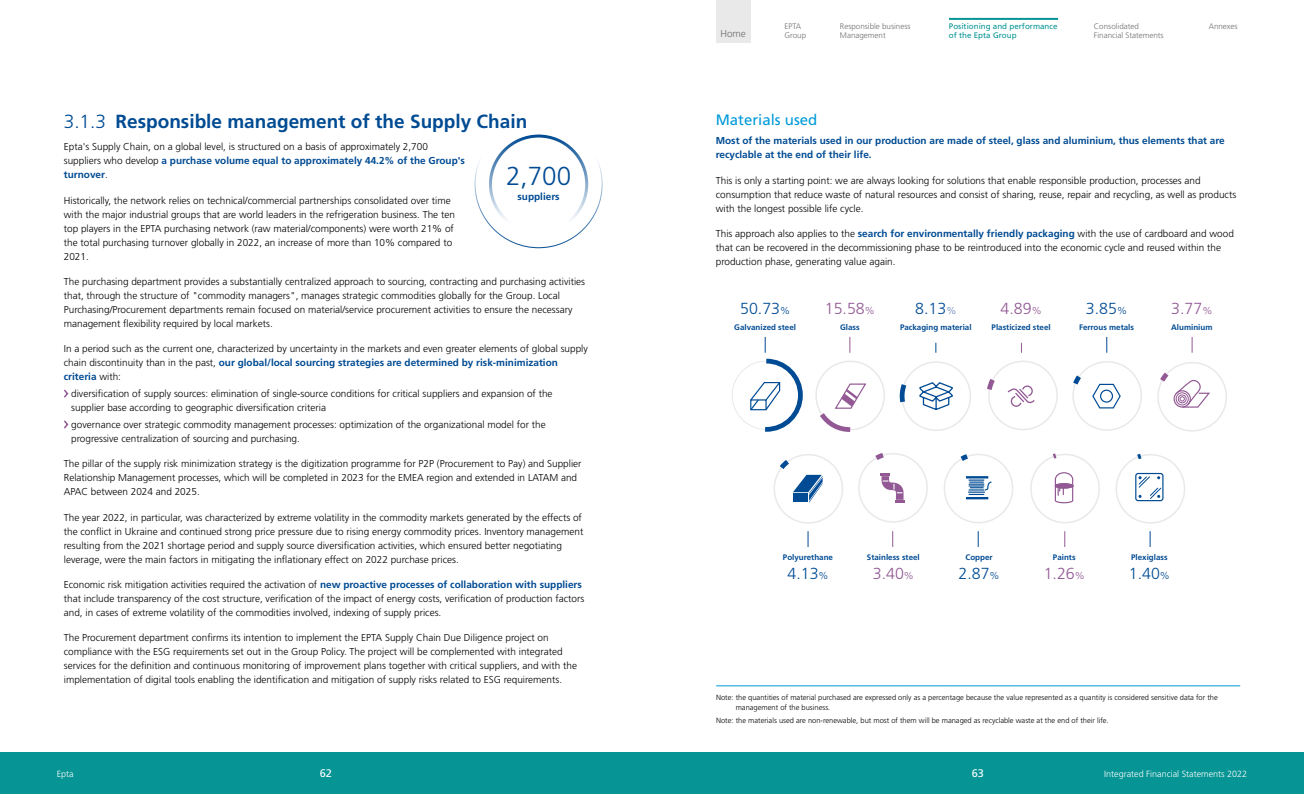
<style>
.page{position:relative;width:1304px;height:794px;background:#fff}
.page>*{position:absolute;margin:0;border:0;box-sizing:border-box;transform-origin:0 0}
.t1{font:300 26px "Frutiger LT Std";color:#004b93}
.t2{font:700 19px "Frutiger LT Std";color:#004b93}
.t3{font:300 16px "Frutiger LT Std";color:#004b93}
.t4{font:300 16px "Frutiger LT Std";color:#925994}
.t5{font:15px "Frutiger LT Std";color:#009bd9}
.t6{font:11px "Frutiger";color:#fff}
.t7{font:300 10px/14px "Frutiger LT Std";color:#000}
.t8{font:700 10px/14px "Frutiger LT Std";color:#004b93}
.t9{font:300 10px "Frutiger";color:#706f6f}
.t10{font:300 9px "Frutiger LT Std";color:#fff}
.t11{font:700 8px "Frutiger LT Std";color:#004b93}
.t12{font:300 8px/9.6px "Frutiger";color:#706f6f}
.t13{font:8px/9.6px "Frutiger LT Std";color:#069494}
.t14{font:300 7.5px/10px "Frutiger LT Std";color:#000}
.s1{font-weight:300}
.s2{font-weight:700;color:#004b93}
.s3{font-size:10px}
.s4{font-size:10px;color:#6f87bd}
</style>
<div class="page">
<div style="left:0;top:752px;width:1304px;height:42px;background:#069494"></div>
<svg style="left:64px;top:389px;width:5px;height:9px"></svg>
<svg style="left:64px;top:420px;width:5px;height:9px"></svg>
<div style="left:489px;top:135px;width:99px;height:99px;border:3px solid #004b93;border-radius:50%"></div>
<hr style="left:716px;top:685px;width:524px;height:1px;background:#009bd9">
<svg style="left:1192px;top:337px;width:1px;height:16px"></svg>
<svg style="left:732px;top:337px;width:71px;height:95px"></svg>
<svg style="left:815px;top:337px;width:70px;height:95px"></svg>
<svg style="left:899px;top:343px;width:72px;height:88px"></svg>
<svg style="left:987px;top:343px;width:71px;height:87px"></svg>
<svg style="left:1072px;top:337px;width:70px;height:94px"></svg>
<svg style="left:1157px;top:362px;width:70px;height:70px"></svg>
<svg style="left:1115px;top:453px;width:70px;height:94px"></svg>
<svg style="left:1030px;top:453px;width:70px;height:94px"></svg>
<svg style="left:944px;top:454px;width:69px;height:93px"></svg>
<svg style="left:774px;top:453px;width:154px;height:94px"></svg>
<hr style="left:949px;top:18px;width:109px;height:2px;background:#069494">
<div style="left:716px;top:0;width:35px;height:43px;background:#e9e9e9"></div>
<h2 class="t2" style="left:64px;top:110px;width:465px"><span class="s1">3.1.3</span> Responsible management of the Supply Chain</h2>
<p class="t7" style="left:64px;top:140px;width:403px">Epta's Supply Chain, on a global level, is structured on a basis of approximately 2,700 suppliers who develop <span class="s2">a purchase volume equal to approximately 44.2% of the Group's turnover</span>.</p>
<p class="t7" style="left:64px;top:193px;width:393px">Historically, the network relies on technical/commercial partnerships consolidated over time with the major industrial groups that are world leaders in the refrigeration business. The ten top players in the EPTA purchasing network (raw material/components) were worth 21% of the total purchasing turnover globally in 2022, an increase of more than 10% compared to 2021.</p>
<p class="t7" style="left:64px;top:275px;width:523px">The purchasing department provides a substantially centralized approach to sourcing, contracting and purchasing activities that, through the structure of "commodity managers", manages strategic commodities globally for the Group. Local Purchasing/Procurement departments remain focused on material/service procurement activities to ensure the necessary management flexibility required by local markets.</p>
<p class="t7" style="left:64px;top:342px;width:526px">In a period such as the current one, characterized by uncertainty in the markets and even greater elements of global supply chain discontinuity than in the past, <span class="s2">our global/local sourcing strategies are determined by risk-minimization criteria</span> with:</p>
<p class="t7" style="left:71px;top:387px;width:483px">diversification of supply sources: elimination of single-source conditions for critical suppliers and expansion of the supplier base according to geographic diversification criteria</p>
<p class="t7" style="left:71px;top:418px;width:476px">governance over strategic commodity management processes: optimization of the organizational model for the progressive centralization of sourcing and purchasing.</p>
<p class="t7" style="left:64px;top:457px;width:519px">The pillar of the supply risk minimization strategy is the digitization programme for P2P (Procurement to Pay) and Supplier<br>Relationship Management processes, which will be completed in 2023 for the EMEA region and extended in LATAM and<br>APAC between 2024 and 2025.</p>
<p class="t7" style="left:64px;top:510px;width:521px">The year 2022, in particular, was characterized by extreme volatility in the commodity markets generated by the effects of the conflict in Ukraine and continued strong price pressure due to rising energy commodity prices. Inventory management resulting from the 2021 shortage period and supply source diversification activities, which ensured better negotiating leverage, were the main factors in mitigating the inflationary effect on 2022 purchase prices.</p>
<p class="t7" style="left:64px;top:578px;width:522px">Economic risk mitigation activities required the activation of <span class="s2">new proactive processes of collaboration with suppliers </span>that include transparency of the cost structure, verification of the impact of energy costs, verification of production factors and, in cases of extreme volatility of the commodities involved, indexing of supply prices.</p>
<p class="t7" style="left:64px;top:631px;width:515px">The Procurement department confirms its intention to implement the EPTA Supply Chain Due Diligence project on compliance with the ESG requirements set out in the Group Policy. The project will be complemented with integrated services for the definition and continuous monitoring of improvement plans together with critical suppliers, and with the implementation of digital tools enabling the identification and mitigation of supply risks related to ESG requirements.</p>
<h1 class="t1" style="left:506px;top:161px;width:67px">2,700</h1>
<p class="t8" style="left:517px;top:189px;width:44px">suppliers</p>
<p class="t9" style="left:720px;top:28px;width:27px">Home</p>
<p class="t12" style="left:784px;top:21px;width:23px">EPTA<br>Group</p>
<p class="t12" style="left:840px;top:21px;width:72px">Responsible business<br>Management</p>
<p class="t13" style="left:949px;top:21px;width:110px">Positioning and performance of the Epta Group</p>
<p class="t12" style="left:1094px;top:21px;width:71px">Consolidated<br>Financial Statements</p>
<p class="t12" style="left:1209px;top:21px;width:30px">Annexes</p>
<h3 class="t5" style="left:716px;top:111px;width:103px">Materials used</h3>
<p class="t8" style="left:716px;top:134px;width:511px">Most of the materials used in our production are made of steel, glass and aluminium, thus elements that are recyclable at the end of their life.</p>
<p class="t7" style="left:716px;top:173px;width:522px">This is only a starting point: we are always looking for solutions that enable responsible production, processes and consumption that reduce waste of natural resources and consist of sharing, reuse, repair and recycling, as well as products with the longest possible life cycle.</p>
<p class="t7" style="left:716px;top:227px;width:520px">This approach also applies to the <span class="s2">search for environmentally friendly packaging</span> with the use of cardboard and wood that can be recovered in the decommissioning phase to be reintroduced into the economic cycle and reused within the production phase, generating value again.</p>
<h3 class="t3" style="left:740px;top:300px;width:52px">50.73<span class="s3">%</span></h3>
<p class="t11" style="left:734px;top:322px;width:63px">Galvanized steel</p>
<h3 class="t4" style="left:825px;top:300px;width:52px">15.58<span class="s3">%</span></h3>
<p class="t11" style="left:840px;top:322px;width:21px">Glass</p>
<h3 class="t3" style="left:915px;top:300px;width:43px">8.13<span class="s4">%</span></h3>
<p class="t11" style="left:900px;top:322px;width:73px">Packaging material</p>
<h3 class="t4" style="left:1001px;top:300px;width:43px">4.89<span class="s3">%</span></h3>
<p class="t11" style="left:992px;top:322px;width:61px">Plasticized steel</p>
<h3 class="t3" style="left:1086px;top:300px;width:43px">3.85<span class="s3">%</span></h3>
<p class="t11" style="left:1079px;top:322px;width:56px">Ferrous metals</p>
<h3 class="t4" style="left:1171px;top:300px;width:43px">3.77<span class="s3">%</span></h3>
<p class="t11" style="left:1171px;top:322px;width:43px">Aluminium</p>
<p class="t11" style="left:783px;top:553px;width:52px">Polyurethane</p>
<h3 class="t3" style="left:787px;top:565px;width:43px">4.13<span class="s3">%</span></h3>
<p class="t11" style="left:867px;top:553px;width:54px">Stainless steel</p>
<h3 class="t4" style="left:873px;top:565px;width:43px">3.40<span class="s3">%</span></h3>
<p class="t11" style="left:965px;top:553px;width:29px">Copper</p>
<h3 class="t3" style="left:958px;top:565px;width:43px">2.87<span class="s3">%</span></h3>
<p class="t11" style="left:1053px;top:553px;width:24px">Paints</p>
<h3 class="t4" style="left:1044px;top:565px;width:43px">1.26<span class="s3">%</span></h3>
<p class="t11" style="left:1131px;top:553px;width:38px">Plexiglass</p>
<h3 class="t3" style="left:1129px;top:565px;width:43px">1.40<span class="s3">%</span></h3>
<p class="t14" style="left:736px;top:693px;width:484px;text-indent:-20px">Note: the quantities of material purchased are expressed only as a percentage because the value represented as a quantity is considered sensitive data for the management of the business.</p>
<p class="t14" style="left:716px;top:715px;width:394px">Note: the materials used are non-renewable, but most of them will be managed as recyclable waste at the end of their life.</p>
<p class="t10" style="left:57px;top:768px;width:19px">Epta</p>
<p class="t6" style="left:320px;top:767px;width:14px">62</p>
<p class="t6" style="left:972px;top:767px;width:14px">63</p>
<p class="t10" style="left:1104px;top:768px;width:145px">Integrated Financial Statements 2022</p>
</div>
